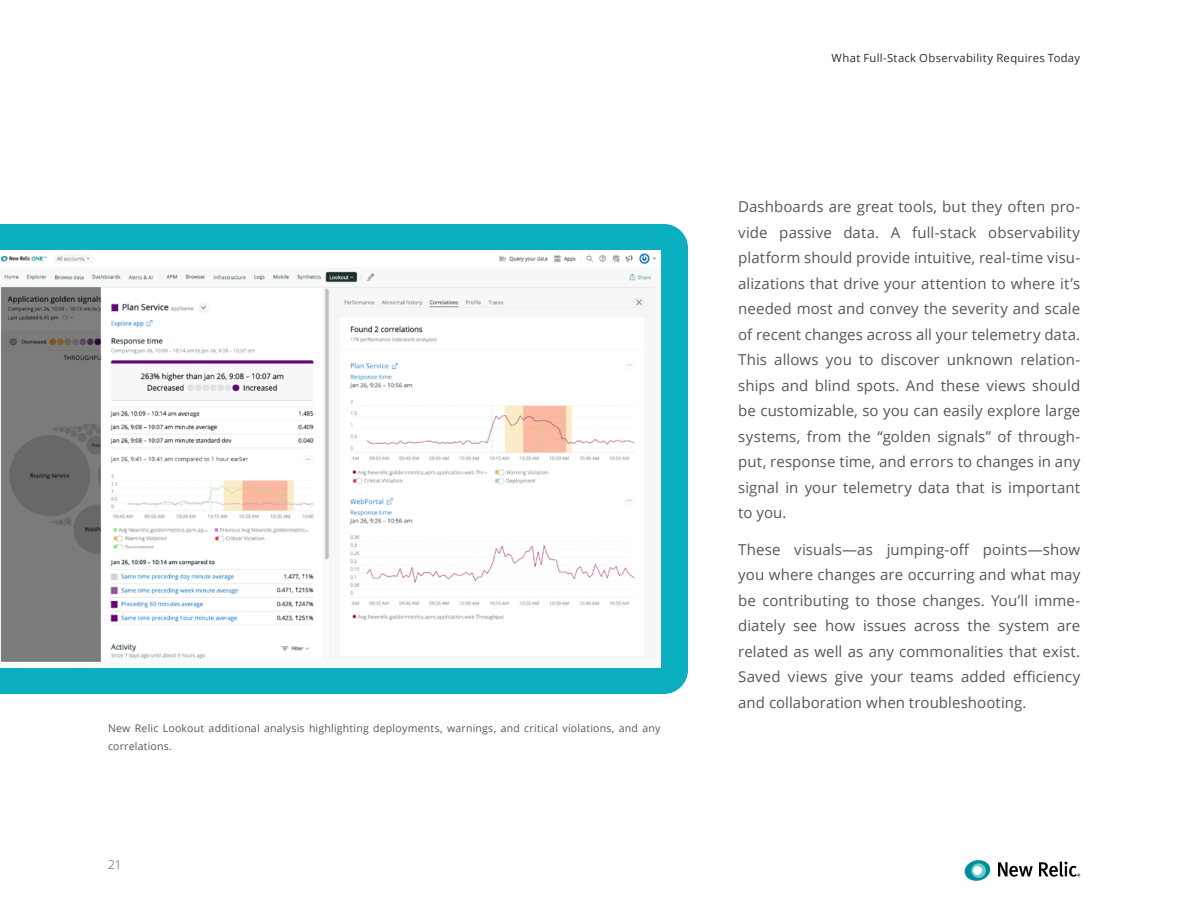
<style>
.page{position:relative;width:1188px;height:918px;background:#fff}
.page>*{position:absolute;margin:0;border:0;box-sizing:border-box;transform-origin:0 0}
.t1{font:15px/25.5px "Open Sans";letter-spacing:.005em;color:#54565a;text-align:justify}
.t2{font:300 12px "Open Sans";color:#54565a}
.t3{font:11.25px "Open Sans";letter-spacing:.03em;color:#2c2c2c}
.t4{font:10.5px/18px "Open Sans";letter-spacing:.02em;color:#54565a}
</style>
<div class="page">
<svg style="left:998px;top:862px;width:35px;height:15px"></svg>
<svg style="left:1039px;top:861px;width:41px;height:16px"></svg>
<svg style="left:965px;top:860px;width:26px;height:21px"></svg>
<div style="left:0;top:224px;width:688px;height:470px;background:#0ab0bf"></div>
<img style="left:0;top:251px;width:660px;height:416px">
<p class="t4" style="left:108px;top:718px;width:554px">New Relic Lookout additional analysis highlighting deployments, warnings, and critical violations, and any correlations.</p>
<p class="t2" style="left:108px;top:857px;width:15px">21</p>
<p class="t3" style="left:832px;top:50px;width:250px">What Full-Stack Observability Requires Today</p>
<p class="t1" style="left:738px;top:194px;width:344px">Dashboards are great tools, but they often pro&shy;vide passive data. A full-stack observability platform should provide intuitive, real-time visu&shy;alizations that drive your attention to where it’s needed most and convey the severity and scale of recent changes across all your telemetry data.<br>This allows you to discover unknown relation&shy;ships and blind spots. And these views should be customizable, so you can easily explore large systems, from the “golden signals” of through&shy;put, response time, and errors to changes in any signal in your telemetry data that is important to you.</p>
<p class="t1" style="left:738px;top:536px;width:344px">These visuals—as jumping-off points—show you where changes are occurring and what may be contributing to those changes. You’ll imme&shy;diately see how issues across the system are related as well as any commonalities that exist.<br>Saved views give your teams added efficiency and collaboration when troubleshooting.</p>
</div>
